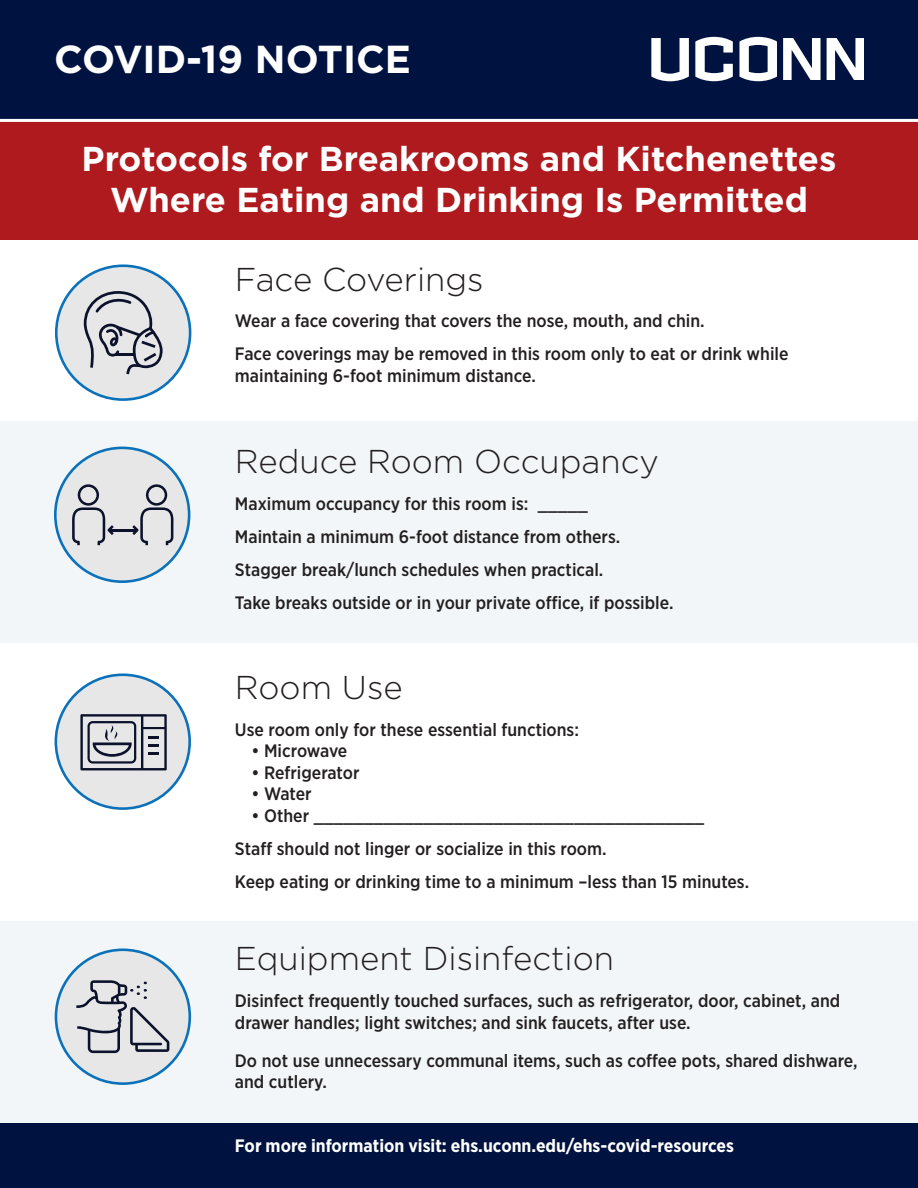
<style>
.page{position:relative;width:918px;height:1188px;background:#fff}
.page>*{position:absolute;margin:0;border:0;box-sizing:border-box;transform-origin:0 0}
.t1{font:700 39px "Gotham";color:#fff}
.t2{font:700 34.5px/41.4px "Gotham";color:#fff;text-align:center}
.t3{font:300 33px "Gotham";color:#231f20}
.t4{font:500 18px/21.6px "Gotham Narrow";color:#231f20}
.t5{font:700 18px "Gotham Narrow";color:#fff}
</style>
<div class="page">
<div style="left:0;top:421px;width:918px;height:222px;background:#f2f6f8"></div>
<div style="left:0;top:921px;width:918px;height:233px;background:#f2f6f8"></div>
<div style="left:0;top:0;width:918px;height:120px;background:#001340"></div>
<svg style="left:651px;top:38px;width:38px;height:43px"></svg>
<svg style="left:695px;top:37px;width:38px;height:44px"></svg>
<svg style="left:739px;top:37px;width:38px;height:44px"></svg>
<svg style="left:783px;top:38px;width:38px;height:42px"></svg>
<svg style="left:827px;top:38px;width:37px;height:42px"></svg>
<div style="left:0;top:1123px;width:918px;height:65px;background:#001340"></div>
<div style="left:0;top:119px;width:918px;height:121px;background:#ae1a1e"></div>
<div style="left:56px;top:266px;width:134px;height:134px;background:#e6e7e6;border-radius:50%"></div>
<div style="left:55px;top:264px;width:136px;height:137px;border:3px solid #0a71ba;border-radius:50%"></div>
<svg style="left:84px;top:291px;width:79px;height:83px"></svg>
<div style="left:56px;top:675px;width:134px;height:134px;background:#e6e7e6;border-radius:50%"></div>
<div style="left:55px;top:673px;width:136px;height:137px;border:3px solid #0a71ba;border-radius:50%"></div>
<svg style="left:80px;top:714px;width:87px;height:56px"></svg>
<div style="left:55px;top:448px;width:134px;height:134px;background:#e6e7e6;border-radius:50%"></div>
<div style="left:54px;top:447px;width:136px;height:136px;border:3px solid #0a71ba;border-radius:50%"></div>
<hr style="left:109px;top:529px;width:28px;height:2px;background:#0d122c">
<svg style="left:72px;top:484px;width:42px;height:61px"></svg>
<svg style="left:132px;top:484px;width:41px;height:61px"></svg>
<div style="left:56px;top:950px;width:134px;height:134px;background:#e6e7e6;border-radius:50%"></div>
<div style="left:55px;top:948px;width:136px;height:137px;border:3px solid #0a71ba;border-radius:50%"></div>
<svg style="left:76px;top:980px;width:93px;height:73px"></svg>
<p class="t1" style="left:54px;top:33px;width:359px">COVID-19 NOTICE</p>
<p class="t2" style="left:82px;top:137px;width:756px">Protocols for Breakrooms and Kitchenettes<br>Where Eating and Drinking Is Permitted</p>
<p class="t3" style="left:235px;top:258px;width:250px">Face Coverings</p>
<p class="t4" style="left:235px;top:310px;width:471px">Wear a face covering that covers the nose, mouth, and chin.</p>
<p class="t4" style="left:235px;top:343px;width:555px">Face coverings may be removed in this room only to eat or drink while maintaining 6-foot minimum distance.</p>
<p class="t3" style="left:235px;top:440px;width:425px">Reduce Room Occupancy</p>
<p class="t4" style="left:235px;top:492px;width:354px">Maximum occupancy for this room is: _____</p>
<p class="t4" style="left:235px;top:525px;width:387px">Maintain a minimum 6-foot distance from others.</p>
<p class="t4" style="left:235px;top:558px;width:370px">Stagger break/lunch schedules when practical.</p>
<p class="t4" style="left:235px;top:591px;width:440px">Take breaks outside or in your private office, if possible.</p>
<p class="t3" style="left:235px;top:666px;width:169px">Room Use</p>
<p class="t4" style="left:235px;top:718px;width:346px">Use room only for these essential functions:</p>
<p class="t4" style="left:251px;top:740px;width:97px">• Microwave</p>
<p class="t4" style="left:251px;top:761px;width:110px">• Refrigerator</p>
<p class="t4" style="left:251px;top:783px;width:62px">• Water</p>
<p class="t4" style="left:251px;top:805px;width:454px">• Other _______________________________________</p>
<p class="t4" style="left:235px;top:838px;width:373px">Staff should not linger or socialize in this room.</p>
<p class="t4" style="left:235px;top:871px;width:516px">Keep eating or drinking time to a minimum –less than 15 minutes.</p>
<p class="t3" style="left:235px;top:938px;width:381px">Equipment Disinfection</p>
<p class="t4" style="left:235px;top:990px;width:607px">Disinfect frequently touched surfaces, such as refrigerator, door, cabinet, and drawer handles; light switches; and sink faucets, after use.</p>
<p class="t4" style="left:235px;top:1049px;width:624px">Do not use unnecessary communal items, such as coffee pots, shared dishware, and cutlery.</p>
<p class="t5" style="left:235px;top:1134px;width:501px">For more information visit: ehs.uconn.edu/ehs-covid-resources</p>
</div>
